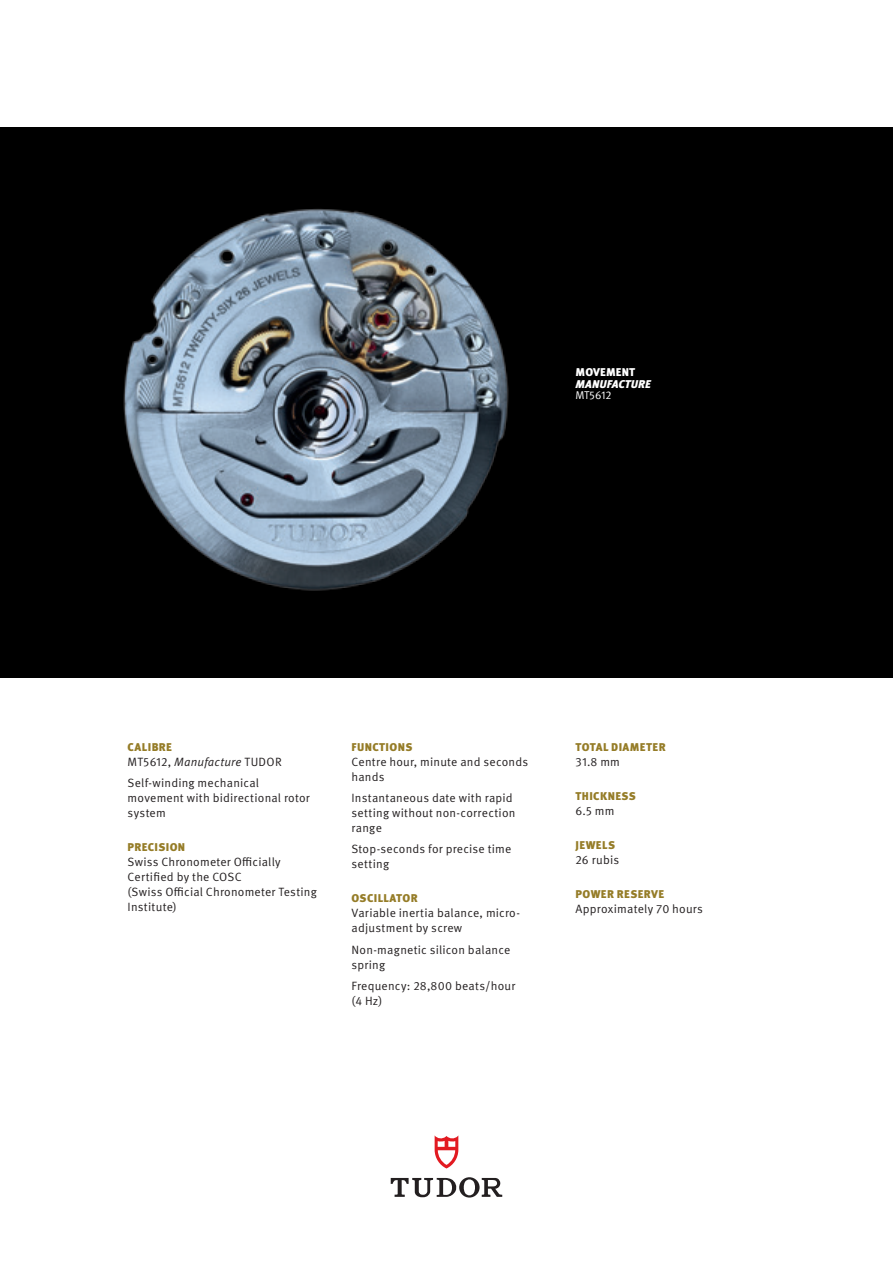
<style>
.page{position:relative;width:893px;height:1263px;background:#fff}
.page>*{position:absolute;margin:0;border:0;box-sizing:border-box;transform-origin:0 0}
.t1{font:12px/15px "Meta Pro Norm";letter-spacing:.015em;color:#231f20}
.t2{font:900 11.25px "Meta Pro";letter-spacing:.035em;color:#957c27}
.t3{font:italic 900 11.25px "Meta Pro";letter-spacing:.01em;color:#fff}
.t4{font:900 11.25px "Meta Pro";letter-spacing:.01em;color:#fff}
.t5{font:11.25px "Meta Pro Norm";color:#fff}
.s1{font-family:"Meta Pro Norm Ita"}
</style>
<div class="page">
<svg style="left:435px;top:1136px;width:23px;height:32px"></svg>
<svg style="left:391px;top:1177px;width:111px;height:20px"></svg>
<div style="left:0;top:128px;width:893px;height:550px;background:#000"></div>
<img style="left:123px;top:209px;width:386px;height:382px">
<p class="t4" style="left:575px;top:363px;width:61px">MOVEMENT</p>
<p class="t3" style="left:575px;top:375px;width:77px">MANUFACTURE</p>
<p class="t5" style="left:575px;top:386px;width:37px">MT5612</p>
<p class="t2" style="left:128px;top:738px;width:46px">CALIBRE</p>
<p class="t1" style="left:128px;top:750px;width:156px;line-height:21.5px">MT5612, <span class="s1">Manufacture</span> TUDOR<br>Self-winding mechanical</p>
<p class="t1" style="left:128px;top:789px;width:184px">movement with bidirectional rotor system</p>
<p class="t2" style="left:128px;top:838px;width:59px">PRECISION</p>
<p class="t1" style="left:128px;top:854px;width:191px">Swiss Chronometer Officially<br>Certified by the COSC<br>(Swiss Official Chronometer Testing<br>Institute)</p>
<p class="t2" style="left:352px;top:738px;width:62px">FUNCTIONS</p>
<p class="t1" style="left:351px;top:753px;width:178px">Centre hour, minute and seconds hands</p>
<p class="t1" style="left:351px;top:789px;width:165px">Instantaneous date with rapid setting without non-correction range</p>
<p class="t1" style="left:351px;top:841px;width:161px">Stop-seconds for precise time setting</p>
<p class="t2" style="left:352px;top:890px;width:68px">OSCILLATOR</p>
<p class="t1" style="left:351px;top:905px;width:170px">Variable inertia balance, micro&shy;adjustment by screw</p>
<p class="t1" style="left:351px;top:941px;width:160px">Non-magnetic silicon balance spring</p>
<p class="t1" style="left:351px;top:978px;width:165px">Frequency: 28,800 beats/hour (4 Hz)</p>
<p class="t2" style="left:575px;top:738px;width:92px">TOTAL DIAMETER</p>
<p class="t1" style="left:575px;top:753px;width:46px">31.8 mm</p>
<p class="t2" style="left:575px;top:787px;width:62px">THICKNESS</p>
<p class="t1" style="left:575px;top:802px;width:41px">6.5 mm</p>
<p class="t2" style="left:575px;top:836px;width:41px">JEWELS</p>
<p class="t1" style="left:575px;top:851px;width:45px">26 rubis</p>
<p class="t2" style="left:575px;top:885px;width:90px">POWER RESERVE</p>
<p class="t1" style="left:575px;top:900px;width:129px">Approximately 70 hours</p>
</div>
